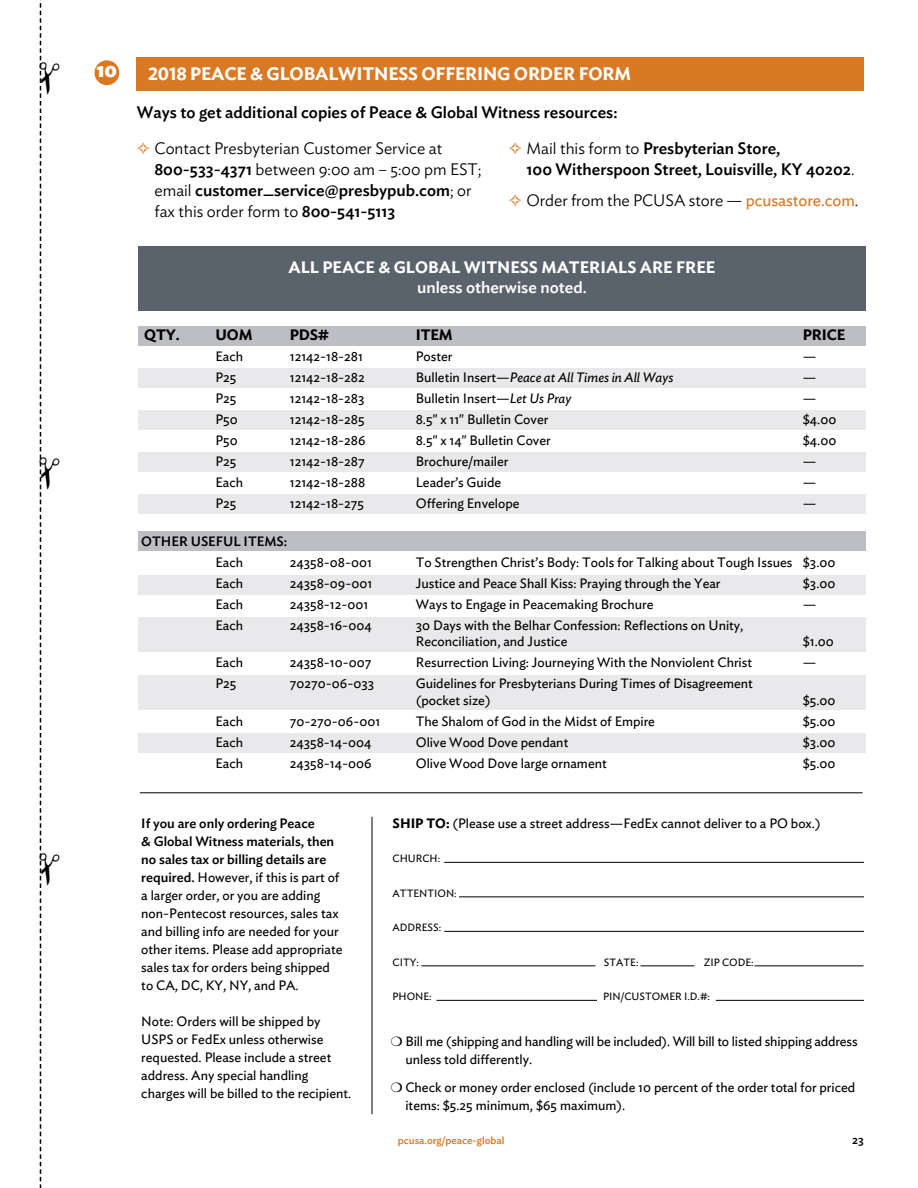
<style>
.page{position:relative;width:918px;height:1188px;background:#fff}
.page>*{position:absolute;margin:0;border:0;box-sizing:border-box;transform-origin:0 0}
.t1{font:700 21px "Ideal Sans";color:#fff}
.t2{font:600 18px "Ideal Sans";letter-spacing:-.01em;color:#fff}
.t3{font:300 16.5px/21px "Ideal Sans";color:#000}
.t4{font:500 16.5px/21px "Ideal Sans";color:#000}
.t5{font:600 16.5px "Ideal Sans";color:#fff}
.t6{font:500 16.5px "Ideal Sans";color:#fff}
.t7{font:600 15px "Ideal Sans";letter-spacing:-.01em;color:#000}
.t8{font:13.5px/18px "Ideal Sans";color:#000}
.t9{font:italic 13.5px "Ideal Sans";color:#000}
.t10{font:500 13.5px "Ideal Sans";color:#000}
.t11{font:500 12px "Ideal Sans";color:#000}
.t12{font:10.5px "Ideal Sans";color:#000}
.t13{font:500 10.5px "Ideal Sans";color:#da7924}
.s1{font-weight:500}
.s2{font-weight:300}
.s3{font-weight:400;color:#da7924}
.s4{font-style:normal}
.s5{font-style:italic}
.s6{font-weight:600}
</style>
<div class="page">
<div style="left:137px;top:57px;width:727px;height:34px;background:#da7924"></div>
<hr style="left:444px;top:862px;width:420px;height:1px;background:#000">
<hr style="left:459px;top:896px;width:405px;height:1px;background:#000">
<hr style="left:444px;top:931px;width:420px;height:1px;background:#000">
<hr style="left:421px;top:965px;width:174px;height:1px;background:#000">
<hr style="left:640px;top:965px;width:54px;height:1px;background:#000">
<hr style="left:754px;top:965px;width:110px;height:1px;background:#000">
<hr style="left:436px;top:1000px;width:161px;height:1px;background:#000">
<hr style="left:716px;top:1000px;width:148px;height:1px;background:#000">
<div style="left:94px;top:60px;width:25px;height:25px;background:#da7924;border-radius:50%"></div>
<div style="left:138px;top:247px;width:727px;height:64px;background:#5a626b"></div>
<hr style="left:372px;top:817px;width:1px;height:297px;background:#000">
<div style="left:138px;top:369px;width:727px;height:19px;background:#e9e9eb"></div>
<div style="left:138px;top:411px;width:727px;height:19px;background:#e9e9eb"></div>
<div style="left:138px;top:453px;width:727px;height:19px;background:#e9e9eb"></div>
<div style="left:138px;top:495px;width:727px;height:19px;background:#e9e9eb"></div>
<div style="left:138px;top:532px;width:727px;height:19px;background:#bcbec4"></div>
<div style="left:138px;top:575px;width:727px;height:19px;background:#e9e9eb"></div>
<div style="left:138px;top:617px;width:727px;height:34px;background:#e9e9eb"></div>
<div style="left:138px;top:675px;width:727px;height:35px;background:#e9e9eb"></div>
<div style="left:138px;top:733px;width:727px;height:20px;background:#e9e9eb"></div>
<div style="left:138px;top:326px;width:727px;height:20px;background:#bcbec4"></div>
<hr style="left:140px;top:792px;width:722px;height:1px;background:#000">
<svg style="left:40px;top:0;width:2px;height:1188px"></svg>
<h1 class="t1" style="left:97px;top:53px;width:22px">10</h1>
<h2 class="t2" style="left:148px;top:59px;width:485px">2018 PEACE &amp; GLOBALWITNESS OFFERING ORDER FORM</h2>
<p class="t4" style="left:137px;top:100px;width:482px">Ways to get additional copies of Peace &amp; Global Witness resources:</p>
<p class="t3" style="left:154px;top:136px;width:328px">Contact Presbyterian Customer Service at <span class="s1">800-533-4371</span> between 9:00 am – 5:00 pm EST; email <span class="s1">customer_service@presbypub.com</span>; or fax this order form to <span class="s1">800-541-5113</span></p>
<p class="t4" style="left:527px;top:136px;width:329px"><span class="s2">Mail this form to</span> Presbyterian Store,<br>100 Witherspoon Street, Louisville, KY 40202<span class="s2">.</span></p>
<p class="t3" style="left:527px;top:188px;width:333px">Order from the PCUSA store — <span class="s3">pcusastore.com</span>.</p>
<p class="t5" style="left:288px;top:255px;width:428px">ALL PEACE &amp; GLOBAL WITNESS MATERIALS ARE FREE</p>
<p class="t6" style="left:417px;top:274px;width:171px">unless otherwise noted.</p>
<p class="t7" style="left:144px;top:323px;width:37px">QTY.</p>
<p class="t7" style="left:216px;top:323px;width:39px">UOM</p>
<p class="t7" style="left:290px;top:323px;width:41px">PDS#</p>
<p class="t7" style="left:416px;top:323px;width:38px">ITEM</p>
<p class="t7" style="left:803px;top:323px;width:44px">PRICE</p>
<p class="t8" style="left:216px;top:346px;width:29px">Each</p>
<p class="t8" style="left:290px;top:346px;width:75px">12142-18-281</p>
<p class="t8" style="left:416px;top:346px;width:38px">Poster</p>
<p class="t8" style="left:803px;top:346px;width:15px">—</p>
<p class="t8" style="left:216px;top:367px;width:22px">P25</p>
<p class="t8" style="left:290px;top:367px;width:76px">12142-18-282</p>
<p class="t9" style="left:416px;top:367px;width:259px"><span class="s4">Bulletin Insert—</span>Peace at All Times in All Ways</p>
<p class="t8" style="left:803px;top:367px;width:15px">—</p>
<p class="t8" style="left:216px;top:388px;width:22px">P25</p>
<p class="t8" style="left:290px;top:388px;width:76px">12142-18-283</p>
<p class="t8" style="left:416px;top:388px;width:157px">Bulletin Insert—<span class="s5">Let Us Pray</span></p>
<p class="t8" style="left:803px;top:388px;width:15px">—</p>
<p class="t8" style="left:216px;top:409px;width:24px">P50</p>
<p class="t8" style="left:290px;top:409px;width:76px">12142-18-285</p>
<p class="t8" style="left:416px;top:409px;width:134px">8.5" x 11" Bulletin Cover</p>
<p class="t8" style="left:803px;top:409px;width:35px">$4.00</p>
<p class="t8" style="left:216px;top:430px;width:24px">P50</p>
<p class="t8" style="left:290px;top:430px;width:77px">12142-18-286</p>
<p class="t8" style="left:416px;top:430px;width:137px">8.5" x 14" Bulletin Cover</p>
<p class="t8" style="left:803px;top:430px;width:35px">$4.00</p>
<p class="t8" style="left:216px;top:451px;width:22px">P25</p>
<p class="t8" style="left:290px;top:451px;width:76px">12142-18-287</p>
<p class="t8" style="left:416px;top:451px;width:94px">Brochure/mailer</p>
<p class="t8" style="left:803px;top:451px;width:15px">—</p>
<p class="t8" style="left:216px;top:472px;width:29px">Each</p>
<p class="t8" style="left:290px;top:472px;width:77px">12142-18-288</p>
<p class="t8" style="left:416px;top:472px;width:87px">Leader’s Guide</p>
<p class="t8" style="left:803px;top:472px;width:15px">—</p>
<p class="t8" style="left:216px;top:493px;width:22px">P25</p>
<p class="t8" style="left:290px;top:493px;width:76px">12142-18-275</p>
<p class="t8" style="left:416px;top:493px;width:105px">Offering Envelope</p>
<p class="t8" style="left:803px;top:493px;width:15px">—</p>
<p class="t10" style="left:141px;top:530px;width:147px">OTHER USEFUL ITEMS:</p>
<p class="t8" style="left:216px;top:552px;width:29px">Each</p>
<p class="t8" style="left:290px;top:552px;width:84px">24358-08-001</p>
<p class="t8" style="left:416px;top:552px;width:421px">To Strengthen Christ’s Body: Tools for Talking about Tough Issues $3.00</p>
<p class="t8" style="left:216px;top:573px;width:29px">Each</p>
<p class="t8" style="left:290px;top:573px;width:84px">24358-09-001</p>
<p class="t8" style="left:416px;top:573px;width:306px">Justice and Peace Shall Kiss: Praying through the Year</p>
<p class="t8" style="left:803px;top:573px;width:34px">$3.00</p>
<p class="t8" style="left:216px;top:594px;width:29px">Each</p>
<p class="t8" style="left:290px;top:594px;width:80px">24358-12-001</p>
<p class="t8" style="left:416px;top:594px;width:239px">Ways to Engage in Peacemaking Brochure</p>
<p class="t8" style="left:803px;top:594px;width:15px">—</p>
<p class="t8" style="left:216px;top:615px;width:29px">Each</p>
<p class="t8" style="left:290px;top:615px;width:83px">24358-16-004</p>
<p class="t8" style="left:416px;top:616px;width:329px;line-height:16.5px">30 Days with the Belhar Confession: Reflections on Unity,<br>Reconciliation, and Justice</p>
<p class="t8" style="left:803px;top:631px;width:33px">$1.00</p>
<p class="t8" style="left:216px;top:652px;width:29px">Each</p>
<p class="t8" style="left:290px;top:652px;width:83px">24358-10-007</p>
<p class="t8" style="left:416px;top:652px;width:338px">Resurrection Living: Journeying With the Nonviolent Christ</p>
<p class="t8" style="left:803px;top:652px;width:15px">—</p>
<p class="t8" style="left:216px;top:673px;width:22px">P25</p>
<p class="t8" style="left:290px;top:673px;width:86px">70270-06-033</p>
<p class="t8" style="left:416px;top:674px;width:339px;line-height:16.5px">Guidelines for Presbyterians During Times of Disagreement (pocket size)</p>
<p class="t8" style="left:803px;top:690px;width:34px">$5.00</p>
<p class="t8" style="left:216px;top:711px;width:29px">Each</p>
<p class="t8" style="left:290px;top:711px;width:92px">70-270-06-001</p>
<p class="t8" style="left:416px;top:711px;width:241px">The Shalom of God in the Midst of Empire</p>
<p class="t8" style="left:803px;top:711px;width:34px">$5.00</p>
<p class="t8" style="left:216px;top:732px;width:29px">Each</p>
<p class="t8" style="left:290px;top:732px;width:83px">24358-14-004</p>
<p class="t8" style="left:416px;top:732px;width:154px">Olive Wood Dove pendant</p>
<p class="t8" style="left:803px;top:732px;width:34px">$3.00</p>
<p class="t8" style="left:216px;top:753px;width:29px">Each</p>
<p class="t8" style="left:290px;top:753px;width:83px">24358-14-006</p>
<p class="t8" style="left:416px;top:753px;width:193px">Olive Wood Dove large ornament</p>
<p class="t8" style="left:803px;top:753px;width:34px">$5.00</p>
<p class="t8" style="left:141px;top:813px;width:203px"><span class="s1">If you are only ordering Peace<br>&amp; Global Witness materials, then no sales tax or billing details are required.</span> However, if this is part of a larger order, or you are adding non-Pentecost resources, sales tax and billing info are needed for your other items. Please add appropriate sales tax for orders being shipped to CA, DC, KY, NY, and PA.</p>
<p class="t8" style="left:141px;top:1011px;width:212px">Note: Orders will be shipped by USPS or FedEx unless otherwise requested. Please include a street address. Any special handling charges will be billed to the recipient.</p>
<p class="t8" style="left:393px;top:813px;width:430px"><span class="s6">SHIP TO:</span> (Please use a street address—FedEx cannot deliver to a PO box.)</p>
<p class="t12" style="left:393px;top:850px;width:49px">CHURCH:</p>
<p class="t12" style="left:393px;top:885px;width:66px">ATTENTION:</p>
<p class="t12" style="left:393px;top:920px;width:50px">ADDRESS:</p>
<p class="t12" style="left:393px;top:954px;width:28px">CITY:</p>
<p class="t12" style="left:604px;top:954px;width:36px">STATE:</p>
<p class="t12" style="left:704px;top:954px;width:51px">ZIP CODE:</p>
<p class="t12" style="left:393px;top:989px;width:41px">PHONE:</p>
<p class="t12" style="left:603px;top:989px;width:108px">PIN/CUSTOMER I.D.#:</p>
<p class="t8" style="left:405px;top:1031px;width:454px">Bill me (shipping and handling will be included). Will bill to listed shipping address unless told differently.</p>
<p class="t8" style="left:405px;top:1078px;width:451px">Check or money order enclosed (include 10 percent of the order total for priced items: $5.25 minimum, $65 maximum).</p>
<p class="t13" style="left:398px;top:1132px;width:108px">pcusa.org/peace-global</p>
<p class="t11" style="left:852px;top:1131px;width:13px">23</p>
</div>
